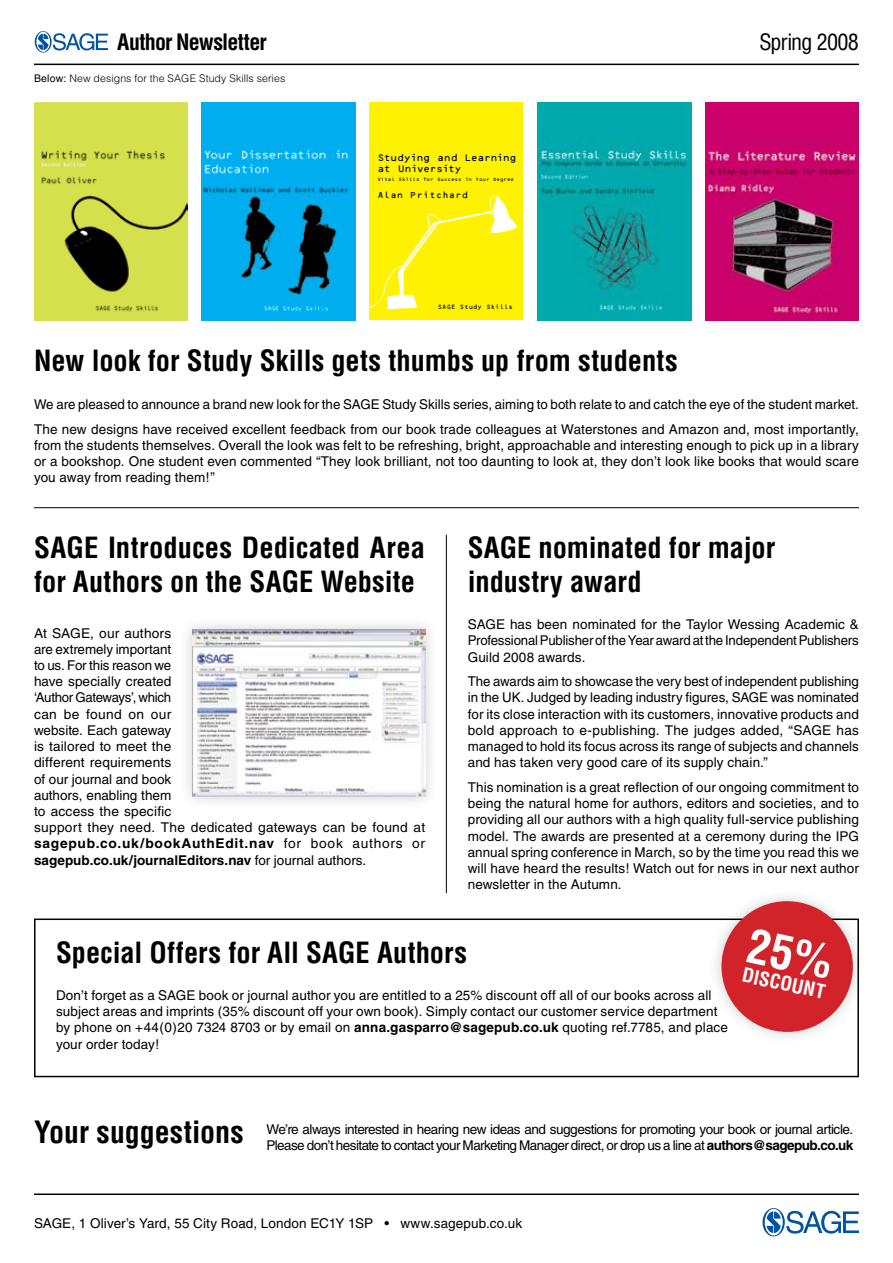
<style>
.page{position:relative;width:893px;height:1263px;background:#fff}
.page>*{position:absolute;margin:0;border:0;box-sizing:border-box;transform-origin:0 0}
.t1{font:700 condensed 30px "Helvetica";letter-spacing:-.005em;color:#000}
.t2{font:700 condensed 28.5px/34.2px "Helvetica";color:#000}
.t3{font:700 condensed 22.05px "Helvetica";letter-spacing:-.035em;color:#000}
.t4{font:condensed 22.05px "Helvetica";letter-spacing:-.04em;color:#000}
.t5{font:700 condensed 19.35px "Helvetica";color:#fff}
.t6{font:13.5px/16.2px "Helvetica";letter-spacing:.005em;color:#000;text-align:justify}
.t7{font:13.5px/16.2px "Helvetica";letter-spacing:-.04em;color:#000}
.t8{font:300 10.5px "Helvetica";letter-spacing:.01em;color:#000}
.t9{font:9.45px/11.2px "ocrb 10";letter-spacing:-.08em;color:#000;scale:1.06 1}
.t10{font:8.4px "ocrb 10";color:#000;scale:1.06 1}
.t11{font:6.15px "ocrb 10";color:#000}
.t12{font:4.65px "ocrb 10";letter-spacing:-.02em;color:#000;scale:1.06 1}
.s1{font-weight:400}
.s2{font-weight:700}
</style>
<div class="page">
<hr style="left:34px;top:1193px;width:825px;height:2px;background:#000">
<img style="left:34px;top:102px;width:154px;height:218px">
<img style="left:202px;top:102px;width:154px;height:218px">
<div style="left:369px;top:102px;width:154px;height:218px;background:#fff200"></div>
<svg style="left:369px;top:195px;width:148px;height:114px"></svg>
<img style="left:537px;top:102px;width:154px;height:218px">
<img style="left:705px;top:102px;width:154px;height:218px">
<div style="left:34px;top:918px;width:825px;height:159px;border:2px solid #000"></div>
<div style="left:704px;top:884px;width:166px;height:165px;background:#fff"></div>
<svg style="left:762px;top:1208px;width:97px;height:28px"></svg>
<hr style="left:446px;top:535px;width:1px;height:358px;background:#000">
<svg style="left:35px;top:31px;width:73px;height:22px"></svg>
<hr style="left:34px;top:64px;width:825px;height:1px;background:#000">
<hr style="left:34px;top:507px;width:825px;height:1px;background:#000">
<div style="left:178px;top:615px;width:262px;height:197px;background:#000;opacity:.2"></div>
<img style="left:193px;top:629px;width:232px;height:167px">
<svg style="left:716px;top:896px;width:143px;height:142px"></svg>
<h3 class="t3" style="left:117px;top:29px;width:151px">Author Newsletter</h3>
<p class="t8" style="left:34px;top:71px;width:253px"><span class="s1">Below:</span> New designs for the SAGE Study Skills series</p>
<p class="t9" style="left:377px;top:152px;width:133px">Studying and Learning at University</p>
<p class="t10" style="left:377px;top:190px;width:87px">Alan Pritchard</p>
<p class="t12" style="left:377px;top:176px;width:131px">Vital Skills for Success in Your Degree</p>
<p class="t11" style="left:438px;top:303px;width:77px">SAGE Study Skills</p>
<h3 class="t4" style="left:759px;top:28px;width:101px">Spring 2008</h3>
<h2 class="t2" style="left:34px;top:344px;width:645px">New look for Study Skills gets thumbs up from students</h2>
<p class="t6" style="left:34px;top:392px;width:826px;line-height:24.8px">We are pleased to announce a brand new look for the SAGE Study Skills series, aiming to both relate to and catch the eye of the student market.<br>The new designs have received excellent feedback from our book trade colleagues at Waterstones and Amazon and, most importantly,</p>
<p class="t6" style="left:34px;top:437px;width:826px">from the students themselves. Overall the look was felt to be refreshing, bright, approachable and interesting enough to pick up in a library or a bookshop. One student even commented “They look brilliant, not too daunting to look at, they don’t look like books that would scare you away from reading them!”</p>
<h2 class="t2" style="left:34px;top:530px;width:393px">SAGE Introduces Dedicated Area for Authors on the SAGE Website</h2>
<p class="t6" style="left:34px;top:625px;width:393px;text-align:left">At SAGE, our authors<br>are extremely important<br>to us. For this reason we<br>have specially created<br>‘Author Gateways’, which<br>can be found on our<br>website. Each gateway<br>is tailored to meet the<br>different requirements<br>of our journal and book<br>authors, enabling them<br>to access the specific<br>support they need. The dedicated gateways can be found at <span class="s2">sagepub.co.uk/bookAuthEdit.nav</span> for book authors or <span class="s2">sagepub.co.uk/journalEditors.nav</span> for journal authors.</p>
<h2 class="t2" style="left:468px;top:530px;width:309px">SAGE nominated for major industry award</h2>
<p class="t6" style="left:468px;top:616px;width:393px">SAGE has been nominated for the Taylor Wessing Academic &amp; Professional Publisher of the Year award at the Independent Publishers Guild 2008 awards.</p>
<p class="t6" style="left:468px;top:673px;width:393px">The awards aim to showcase the very best of independent publishing in the UK. Judged by leading industry figures, SAGE was nominated for its close interaction with its customers, innovative products and bold approach to e-publishing. The judges added, “SAGE has managed to hold its focus across its range of subjects and channels and has taken very good care of its supply chain.”</p>
<p class="t6" style="left:468px;top:779px;width:393px">This nomination is a great reflection of our ongoing commitment to being the natural home for authors, editors and societies, and to providing all our authors with a high quality full-service publishing model. The awards are presented at a ceremony during the IPG annual spring conference in March, so by the time you read this we will have heard the results! Watch out for news in our next author newsletter in the Autumn.</p>
<h2 class="t2" style="left:56px;top:935px;width:413px">Special Offers for All SAGE Authors</h2>
<p class="t6" style="left:56px;top:987px;width:673px;text-align:left">Don’t forget as a SAGE book or journal author you are entitled to a 25% discount off all of our books across all subject areas and imprints (35% discount off your own book). Simply contact our customer service department by phone on +44(0)20 7324 8703 or by email on <span class="s2">anna.gasparro@sagepub.co.uk</span> quoting ref.7785, and place your order today!</p>
<h3 class="t5" style="left:745px;top:962px;width:86px;rotate:12deg">Discount</h3>
<h1 class="t1" style="left:34px;top:1114px;width:211px">Your suggestions</h1>
<p class="t7" style="left:266px;top:1121px;width:588px">We’re always interested in hearing new ideas and suggestions for promoting your book or journal article.<br>Please don’t hesitate to contact your Marketing Manager direct, or drop us a line at <span class="s2">authors@sagepub.co.uk</span></p>
<p class="t6" style="left:34px;top:1215px;width:490px">SAGE, 1 Oliver’s Yard, 55 City Road, London EC1Y 1SP • www.sagepub.co.uk</p>
</div>
